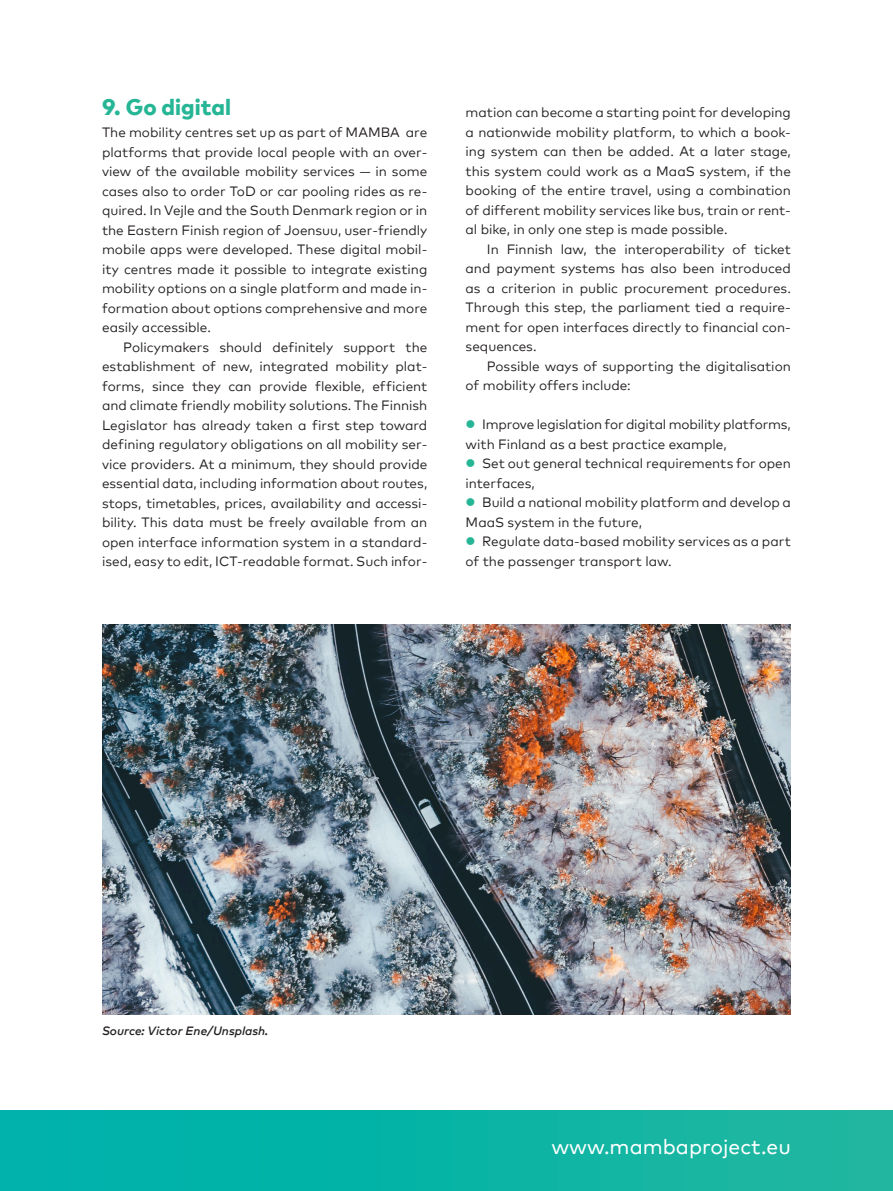
<style>
.page{position:relative;width:893px;height:1191px;background:#fff}
.page>*{position:absolute;margin:0;border:0;box-sizing:border-box;transform-origin:0 0}
.t1{font:800 22.5px "Mark Pro";color:#26b695}
.t2{font:21px "Mark Pro";color:#fff}
.t3{font:13.5px/19.5px "Mark Pro";color:#231f20}
.t4{font:italic 500 12px "Mark Pro";color:#231f20}
.s1{color:#26b695}
</style>
<div class="page">
<div style="left:0;top:1110px;width:893px;height:81px;background:linear-gradient(to right,#00b1ac,#1fb69f)"></div>
<img style="left:102px;top:624px;width:689px;height:390px">
<h1 class="t1" style="left:102px;top:90px;width:130px">9. Go digital</h1>
<p class="t3" style="left:102px;top:121px;width:327px;text-align:justify">The mobility centres set up as part of MAMBA are platforms that provide local people with an over&shy;view of the available mobility services — in some cases also to order ToD or car pooling rides as re&shy;quired. In Vejle and the South Denmark region or in the Eastern Finish region of Joensuu, user-friendly mobile apps were developed. These digital mobil&shy;ity centres made it possible to integrate existing mobility options on a single platform and made in&shy;formation about options comprehensive and more easily accessible.</p>
<p class="t3" style="left:102px;top:336px;width:327px;text-align:justify;text-indent:21px">Policymakers should definitely support the establishment of new, integrated mobility plat&shy;forms, since they can provide flexible, efficient and climate friendly mobility solutions. The Finnish Legislator has already taken a first step toward defining regulatory obligations on all mobility ser&shy;vice providers. At a minimum, they should provide essential data, including information about routes, stops, timetables, prices, availability and accessi&shy;bility. This data must be freely available from an open interface information system in a standard&shy;ised, easy to edit, ICT-readable format. Such infor-</p>
<p class="t3" style="left:466px;top:101px;width:327px;text-align:justify">mation can become a starting point for developing a nationwide mobility platform, to which a book&shy;ing system can then be added. At a later stage, this system could work as a MaaS system, if the booking of the entire travel, using a combination of different mobility services like bus, train or rent&shy;al bike, in only one step is made possible.</p>
<p class="t3" style="left:466px;top:238px;width:327px;text-align:justify;text-indent:21px">In Finnish law, the interoperability of ticket and payment systems has also been introduced as a criterion in public procurement procedures.<br>Through this step, the parliament tied a require&shy;ment for open interfaces directly to financial con&shy;sequences.</p>
<p class="t3" style="left:466px;top:355px;width:327px;text-indent:21px">Possible ways of supporting the digitalisation of mobility offers include:</p>
<p class="t3" style="left:466px;top:413px;width:327px"><span class="s1">●</span> Improve legislation for digital mobility platforms, with Finland as a best practice example,</p>
<p class="t3" style="left:466px;top:452px;width:327px"><span class="s1">●</span> Set out general technical requirements for open interfaces,</p>
<p class="t3" style="left:466px;top:491px;width:327px"><span class="s1">●</span> Build a national mobility platform and develop a<br>MaaS system in the future,</p>
<p class="t3" style="left:466px;top:530px;width:327px"><span class="s1">●</span> Regulate data-based mobility services as a part of the passenger transport law.</p>
<p class="t4" style="left:102px;top:1021px;width:168px">Source: Victor Ene/Unsplash.</p>
<h2 class="t2" style="left:551px;top:1131px;width:241px">www.mambaproject.eu</h2>
</div>
